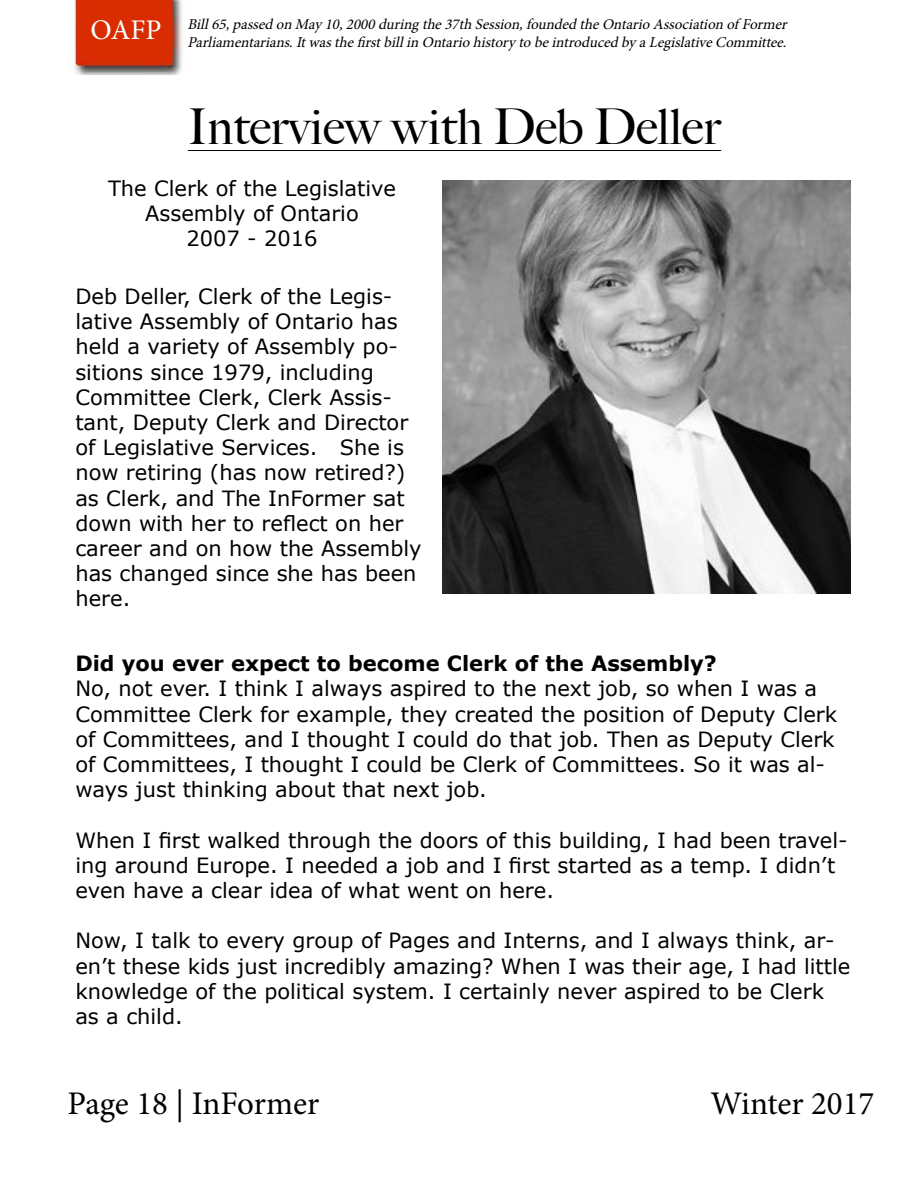
<style>
.page{position:relative;width:918px;height:1188px;background:#fff}
.page>*{position:absolute;margin:0;border:0;box-sizing:border-box;transform-origin:0 0}
.t1{font:500 49.5px "Big Caslon";color:#000}
.t2{font:33px "Minion Pro";letter-spacing:-.005em;color:#000}
.t3{font:21px/25.2px "Verdana";color:#000}
.t4{font:700 21px "Verdana";color:#000}
.t5{font:italic 15px/18px "Minion Pro";color:#000;text-align:right}
.s1{font-style:normal;font-size:28.5px;color:#fff}
</style>
<div class="page">
<img style="left:72px;top:0;width:110px;height:75px">
<hr style="left:188px;top:150px;width:533px;height:1px;background:#000">
<img style="left:442px;top:180px;width:408px;height:414px">
<p class="t5" style="left:90px;top:15px;width:702px"><span class="s1">O A F P</span> Bill65,passedon May10,2000duringthe37th Session,foundedtheOntarioAssociation of Former<br>Parliamentarians.Itwasthefirstbillin OntariohistorytobeintroducedbyaLegislativeCommittee.</p>
<h1 class="t1" style="left:188px;top:98px;width:535px">Interview with Deb Deller</h1>
<p class="t3" style="left:108px;top:176px;width:289px;text-align:center">The Clerk of the Legislative<br>Assembly of Ontario<br>2007 - 2016</p>
<p class="t3" style="left:75px;top:284px;width:348px">Deb Deller, Clerk of the Legis&shy;lative Assembly of Ontario has held a variety of Assembly po&shy;sitions since 1979, including<br>Committee Clerk, Clerk Assis&shy;tant, Deputy Clerk and Director of Legislative Services. She is now retiring (has now retired?) as Clerk, and The InFormer sat down with her to reflect on her career and on how the Assembly has changed since she has been here.</p>
<p class="t4" style="left:75px;top:649px;width:643px">Did you ever expect to become Clerk of the Assembly?</p>
<p class="t3" style="left:75px;top:676px;width:764px">No, not ever. I think I always aspired to the next job, so when I was a Committee Clerk for example, they created the position of Deputy Clerk of Committees, and I thought I could do that job. Then as Deputy Clerk of Committees, I thought I could be Clerk of Committees. So it was al&shy;ways just thinking about that next job.</p>
<p class="t3" style="left:75px;top:827px;width:774px">When I first walked through the doors of this building, I had been travel&shy;ing around Europe. I needed a job and I first started as a temp. I didn’t even have a clear idea of what went on here.</p>
<p class="t3" style="left:75px;top:928px;width:777px">Now, I talk to every group of Pages and Interns, and I always think, ar&shy;en’t these kids just incredibly amazing? When I was their age, I had little knowledge of the political system. I certainly never aspired to be Clerk as a child.</p>
<h2 class="t2" style="left:68px;top:1082px;width:253px">Page 18 | InFormer</h2>
<h2 class="t2" style="left:710px;top:1082px;width:166px">Winter 2017</h2>
</div>
